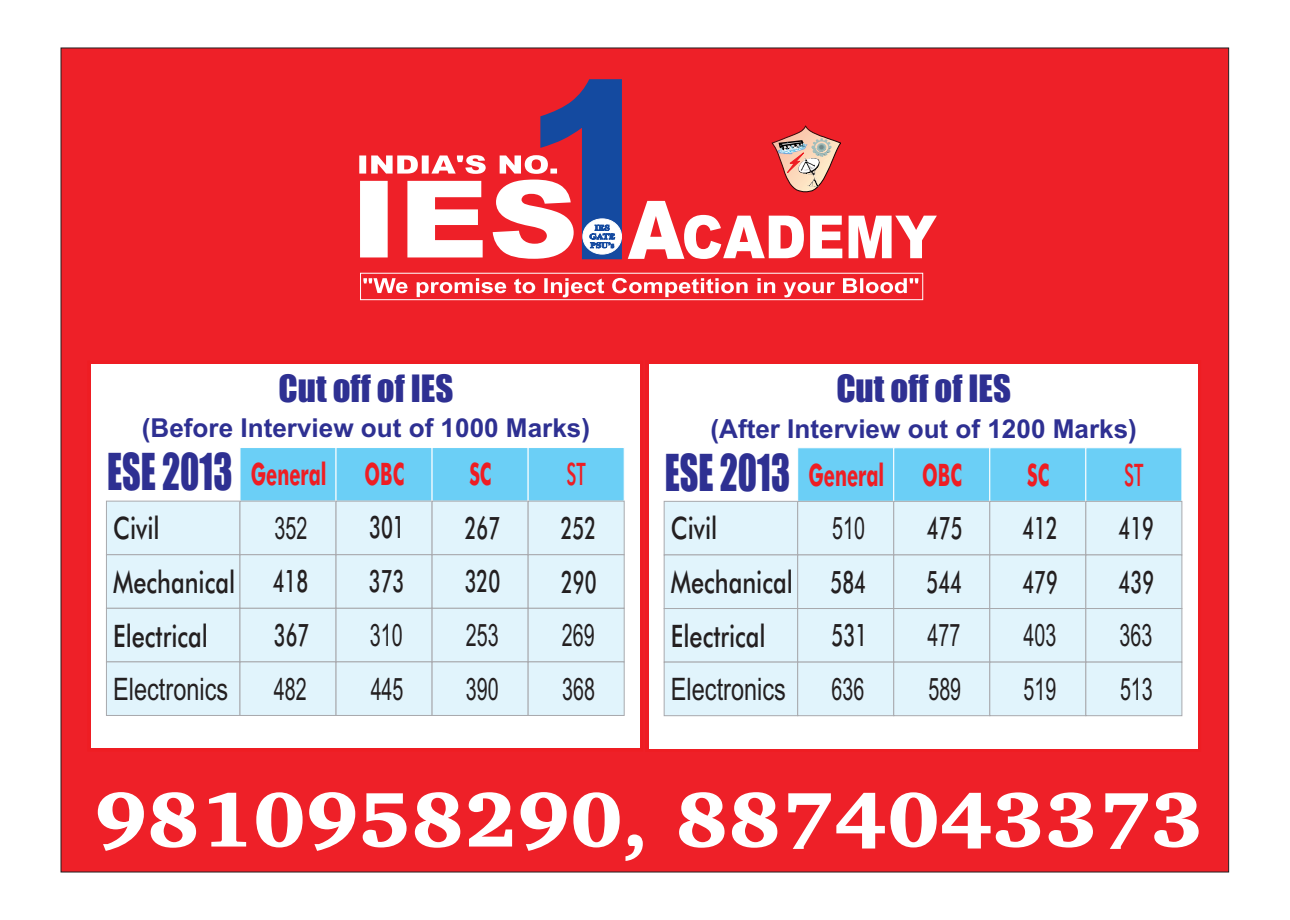
<style>
.page{position:relative;width:1290px;height:920px;background:#fff}
.page>*{position:absolute;margin:0;border:0;box-sizing:border-box;transform-origin:0 0}
.t1{font:700 79.35px "Andre 05";color:#fff}
.t2{font:34.8px "Impact";color:#2e3092}
.t3{font:500 30.9px/53.7px "Futura BT";color:#231f20;scale:.76 1}
.t4{font:30.9px "Arial";color:#231f20;scale:.64 1}
.t5{font:500 30.9px "Futura BT";color:#ee1d23;scale:.59 1}
.t6{font:500 30.9px "Futura BT";color:#231f20;scale:.64 1}
.t7{font:30.9px "Arial";color:#231f20;scale:.76 1}
.t8{font:500 30.9px "Futura BT";color:#231f20;scale:.63 1}
.t9{font:700 26.1px "Arial";color:#2e3092}
.s1{font-family:"Impact";font-weight:400;font-size:47.1px;color:#2e3092}
.s2{font-style:inherit}
</style>
<div class="page">
<div style="left:61px;top:48px;width:1168px;height:824px;background:#ee2028"></div>
<svg style="left:363px;top:278px;width:555px;height:19px"></svg>
<div style="left:360px;top:273px;width:563px;height:27px;border:1px solid #fff"></div>
<svg style="left:359px;top:79px;width:578px;height:180px"></svg>
<img style="left:795px;top:158px;width:24px;height:28px">
<div style="left:645px;top:360px;width:556px;height:392px;border:8px solid #ee1d23"></div>
<div style="left:649px;top:364px;width:548px;height:384px;background:#fff"></div>
<div style="left:87px;top:361px;width:556px;height:391px;border:8px solid #ee1d23"></div>
<div style="left:91px;top:364px;width:548px;height:384px;background:#fff"></div>
<svg style="left:663px;top:448px;width:520px;height:268px;background:#d0ecf8"></svg>
<svg style="left:106px;top:448px;width:519px;height:268px;background:#cfecf8"></svg>
<h2 class="t2" style="left:279px;top:374px;width:176px">Cut off of IES</h2>
<p class="t9" style="left:142px;top:418px;width:450px">(Before Interview out of 1000 Marks)</p>
<p class="t5" style="left:107px;top:462px;width:505px"><span class="s1">ESE 2013</span> General OBC</p>
<p class="t5" style="left:469px;top:462px;width:199px">SC <sup>ST</sup> <span class="s2">ST</span></p>
<p class="t3" style="left:113px;top:504px;width:162px">Civil<br>Mechanical<br>Electrical</p>
<p class="t7" style="left:113px;top:677px;width:153px">Electronics</p>
<p class="t4" style="left:275px;top:516px;width:53px">352</p>
<p class="t6" style="left:369px;top:515px;width:57px">301</p>
<p class="t6" style="left:465px;top:515px;width:57px">267</p>
<p class="t6" style="left:561px;top:515px;width:57px">252</p>
<p class="t6" style="left:273px;top:569px;width:57px">418</p>
<p class="t6" style="left:369px;top:569px;width:57px">373</p>
<p class="t6" style="left:465px;top:569px;width:57px">320</p>
<p class="t8" style="left:561px;top:569px;width:58px">290</p>
<p class="t6" style="left:274px;top:622px;width:57px">367</p>
<p class="t4" style="left:370px;top:623px;width:53px">310</p>
<p class="t4" style="left:466px;top:623px;width:53px">253</p>
<p class="t4" style="left:562px;top:623px;width:53px">269</p>
<p class="t4" style="left:274px;top:677px;width:53px">482</p>
<p class="t4" style="left:371px;top:677px;width:53px">445</p>
<p class="t4" style="left:466px;top:677px;width:53px">390</p>
<p class="t4" style="left:562px;top:677px;width:53px">368</p>
<h2 class="t2" style="left:836px;top:375px;width:176px">Cut off of IES</h2>
<p class="t9" style="left:710px;top:419px;width:428px">(After Interview out of 1200 Marks)</p>
<p class="t5" style="left:665px;top:462px;width:505px"><span class="s1">ESE 2013</span> General OBC</p>
<p class="t5" style="left:1027px;top:462px;width:199px">SC <sup>ST</sup> <span class="s2">ST</span></p>
<p class="t3" style="left:671px;top:505px;width:162px">Civil<br>Mechanical<br>Electrical</p>
<p class="t7" style="left:671px;top:677px;width:153px">Electronics</p>
<p class="t4" style="left:832px;top:517px;width:53px">510</p>
<p class="t6" style="left:927px;top:515px;width:57px">475</p>
<p class="t6" style="left:1022px;top:516px;width:57px">412</p>
<p class="t6" style="left:1118px;top:516px;width:57px">419</p>
<p class="t6" style="left:830px;top:569px;width:57px">584</p>
<p class="t6" style="left:926px;top:569px;width:57px">544</p>
<p class="t6" style="left:1022px;top:569px;width:57px">479</p>
<p class="t6" style="left:1118px;top:569px;width:57px">439</p>
<p class="t6" style="left:831px;top:623px;width:57px">531</p>
<p class="t4" style="left:927px;top:624px;width:53px">477</p>
<p class="t4" style="left:1023px;top:624px;width:53px">403</p>
<p class="t4" style="left:1119px;top:624px;width:53px">363</p>
<p class="t4" style="left:831px;top:677px;width:53px">636</p>
<p class="t4" style="left:928px;top:677px;width:53px">589</p>
<p class="t4" style="left:1023px;top:677px;width:53px">519</p>
<p class="t4" style="left:1120px;top:677px;width:53px">513</p>
<h1 class="t1" style="left:94px;top:786px;width:1111px">9810958290, 8874043373</h1>
</div>
